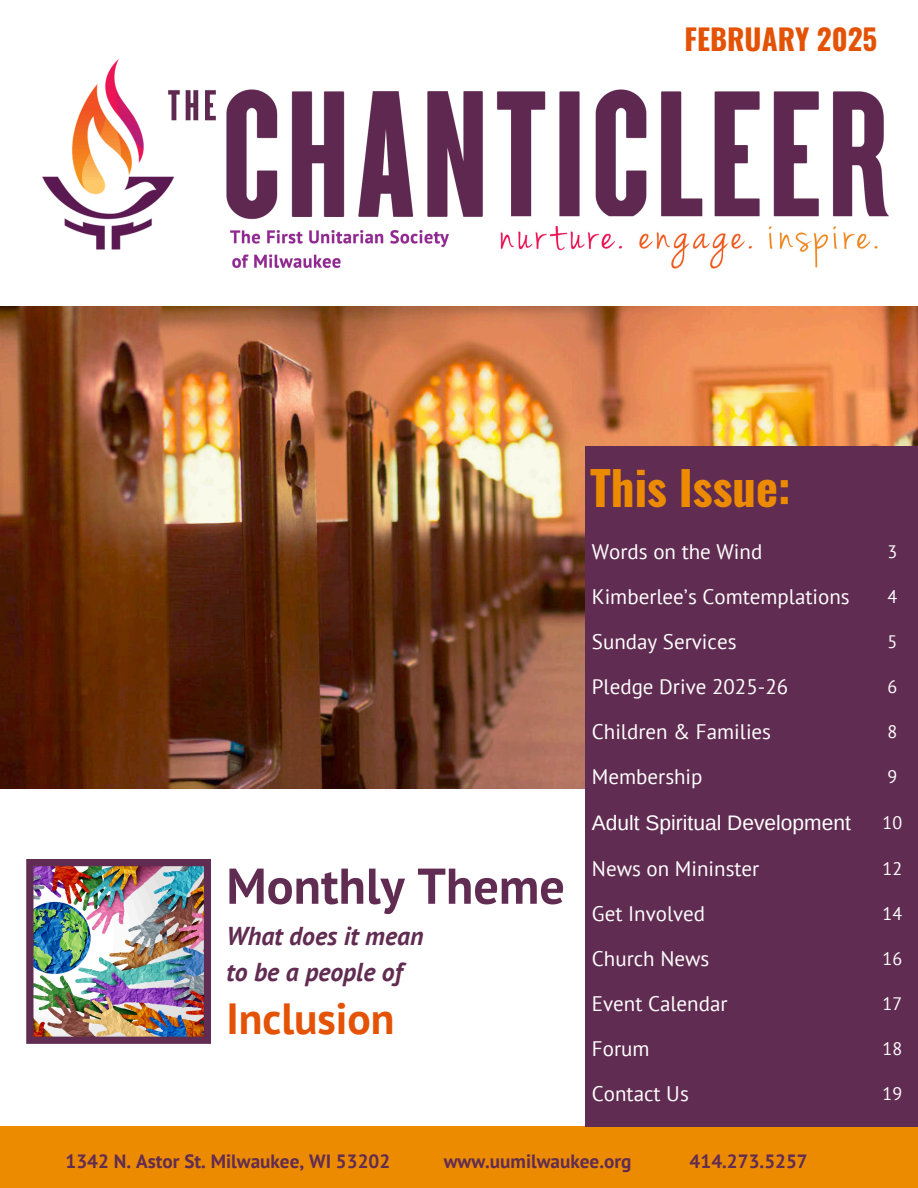
<style>
.page{position:relative;width:918px;height:1188px;background:#fff}
.page>*{position:absolute;margin:0;border:0;box-sizing:border-box;transform-origin:0 0}
.t1{font:700 50.25px "PT Sans";color:#612c51}
.t2{font:700 46.65px "Oswald";color:#ed8b00}
.t3{font:700 43.5px "PT Sans";color:#e35205}
.t4{font:700 28.95px "Oswald";color:#e35205}
.t5{font:italic 700 25.8px/36px "PT Sans";color:#612c51}
.t6{font:24px/38.2px "PT Sans";color:#fff}
.t7{font:21px "PT Sans";color:#fff}
.t8{font:21px "Arimo";color:#fff}
.t9{font:700 19.2px "PT Sans";color:#612c51}
.t10{font:18px "PT Sans";color:#fff}
</style>
<div class="page">
<img style="left:0;top:307px;width:918px;height:481px">
<div style="left:0;top:1127px;width:918px;height:61px;background:#ed8b00"></div>
<img style="left:42px;top:59px;width:847px;height:210px">
<img style="left:26px;top:859px;width:185px;height:185px">
<div style="left:585px;top:446px;width:333px;height:681px;background:#612c51"></div>
<h1 class="t4" style="left:685px;top:17px;width:194px">FEBRUARY 2025</h1>
<p class="t1" style="left:226px;top:853px;width:340px">Monthly Theme</p>
<p class="t5" style="left:226px;top:917px;width:199px">What does it mean to be a people of</p>
<p class="t3" style="left:226px;top:990px;width:170px">Inclusion</p>
<p class="t2" style="left:590px;top:452px;width:202px">This Issue:</p>
<p class="t7" style="left:592px;top:537px;width:172px">Words on the Wind</p>
<h1 class="t10" style="left:888px;top:539px;width:11px">3</h1>
<h5 class="t7" style="left:592px;top:582px;width:259px">Kimberlee’s Comtemplations</h5>
<p class="t10" style="left:888px;top:584px;width:11px">4</p>
<p class="t7" style="left:592px;top:627px;width:146px">Sunday Services</p>
<p class="t10" style="left:888px;top:629px;width:11px">5</p>
<p class="t7" style="left:592px;top:672px;width:198px">Pledge Drive 2025-26</p>
<p class="t10" style="left:888px;top:674px;width:11px">6</p>
<p class="t7" style="left:592px;top:717px;width:181px">Children &amp; Families</p>
<p class="t10" style="left:888px;top:719px;width:11px">8</p>
<p class="t7" style="left:592px;top:762px;width:112px">Membership</p>
<p class="t10" style="left:888px;top:764px;width:11px">9</p>
<p class="t8" style="left:592px;top:811px;width:260px">Adult Spiritual Development</p>
<p class="t10" style="left:883px;top:810px;width:21px">10</p>
<p class="t7" style="left:592px;top:855px;width:169px">News on Mininster</p>
<p class="t10" style="left:883px;top:856px;width:21px">12</p>
<p class="t7" style="left:592px;top:900px;width:115px">Get Involved</p>
<p class="t10" style="left:883px;top:901px;width:21px">14</p>
<p class="t7" style="left:592px;top:945px;width:119px">Church News</p>
<p class="t10" style="left:883px;top:946px;width:21px">16</p>
<p class="t7" style="left:592px;top:990px;width:137px">Event Calendar</p>
<p class="t10" style="left:883px;top:991px;width:21px">17</p>
<p class="t7" style="left:592px;top:1035px;width:59px">Forum</p>
<p class="t10" style="left:883px;top:1036px;width:21px">18</p>
<p class="t7" style="left:592px;top:1080px;width:98px">Contact Us</p>
<p class="t10" style="left:883px;top:1081px;width:21px">19</p>
<p class="t6" style="left:871px;top:720px;width:28px">7<br>8<br>9<br>10</p>
<p class="t6" style="left:871px;top:950px;width:28px;text-align:justify">14<br>15<br>16<br>17</p>
<p class="t9" style="left:66px;top:1149px;width:326px">1342 N. Astor St. Milwaukee, WI 53202</p>
<p class="t9" style="left:444px;top:1149px;width:189px">www.uumilwaukee.org</p>
<p class="t9" style="left:690px;top:1149px;width:120px">414.273.5257</p>
</div>
